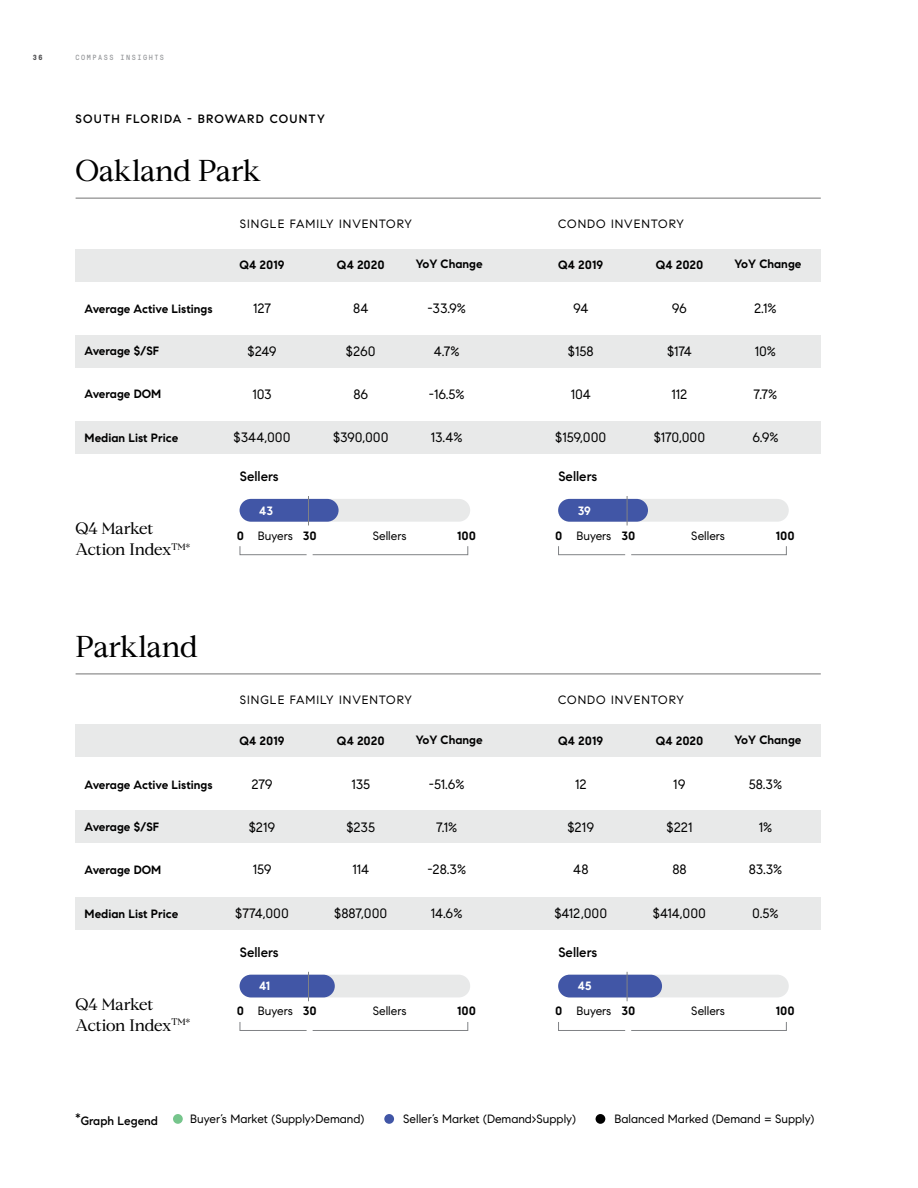
<style>
.page{position:relative;width:918px;height:1188px;background:#fff}
.page>*{position:absolute;margin:0;border:0;box-sizing:border-box;transform-origin:0 0}
.t1{font:30px "Compass Serif";letter-spacing:-.015em;color:#000}
.t2{font:16.5px/21px "Compass Serif";letter-spacing:-.02em;color:#000}
.t3{font:13.5px "Compass Sans";color:#000}
.t4{font:500 13.5px "Compass Sans";color:#000}
.t5{font:700 12px "Compass Sans";color:#000}
.t6{font:12px "Compass Sans";color:#000}
.t7{font:12px "Compass Sans";letter-spacing:.08em;color:#000}
.t8{font:500 12px "Compass Sans";letter-spacing:.09em;color:#000}
.t9{font:500 12px "Compass Sans";color:#000}
.t10{font:700 12px "Compass Sans";letter-spacing:-.015em;color:#fff}
.t11{font:500 9.6px "Compass Sans";color:#000}
.t12{font:7.5px "GT Pressura Mono";letter-spacing:.2em;color:#939598}
.t13{font:700 7.5px "GT Pressura Mono";color:#4d4d4f}
.s1{font-weight:700}
</style>
<div class="page">
<div style="left:173px;top:1114px;width:10px;height:10px;background:#76c58c;border-radius:50%"></div>
<div style="left:384px;top:1114px;width:10px;height:10px;background:#4156a6;border-radius:50%"></div>
<div style="left:596px;top:1114px;width:9px;height:10px;background:#000;border-radius:50%"></div>
<div style="left:76px;top:249px;width:745px;height:32px;background:#e8e9e9"></div>
<div style="left:76px;top:725px;width:745px;height:32px;background:#e8e9e9"></div>
<div style="left:240px;top:499px;width:230px;height:23px;background:#e8e9e9;border-radius:11px"></div>
<div style="left:558px;top:499px;width:231px;height:23px;background:#e8e9e9;border-radius:11px"></div>
<div style="left:240px;top:499px;width:99px;height:23px;background:#4156a6;border-radius:11px"></div>
<div style="left:558px;top:499px;width:90px;height:23px;background:#4156a6;border-radius:11px"></div>
<div style="left:76px;top:335px;width:745px;height:32px;background:#e8e9e9"></div>
<div style="left:76px;top:421px;width:745px;height:33px;background:#e8e9e9"></div>
<hr style="left:76px;top:198px;width:745px;height:1px;background:#737373">
<svg style="left:239px;top:546px;width:230px;height:9px"></svg>
<svg style="left:558px;top:546px;width:229px;height:9px"></svg>
<svg style="left:308px;top:496px;width:1px;height:29px"></svg>
<svg style="left:627px;top:496px;width:1px;height:29px"></svg>
<div style="left:240px;top:975px;width:230px;height:22px;background:#e8e9e9;border-radius:11px"></div>
<div style="left:558px;top:975px;width:231px;height:22px;background:#e8e9e9;border-radius:11px"></div>
<div style="left:240px;top:975px;width:95px;height:22px;background:#4156a6;border-radius:11px"></div>
<div style="left:558px;top:975px;width:104px;height:22px;background:#4156a6;border-radius:11px"></div>
<div style="left:76px;top:811px;width:745px;height:32px;background:#e8e9e9"></div>
<div style="left:76px;top:897px;width:745px;height:32px;background:#e8e9e9"></div>
<hr style="left:76px;top:674px;width:745px;height:1px;background:#737373">
<svg style="left:239px;top:1022px;width:230px;height:9px"></svg>
<svg style="left:558px;top:1022px;width:229px;height:9px"></svg>
<svg style="left:308px;top:972px;width:1px;height:29px"></svg>
<svg style="left:627px;top:972px;width:1px;height:29px"></svg>
<p class="t13" style="left:33px;top:52px;width:11px">36</p>
<p class="t12" style="left:76px;top:52px;width:90px">COMPASS INSIGHTS</p>
<p class="t8" style="left:76px;top:111px;width:251px">SOUTH FLORIDA - BROWARD COUNTY</p>
<h1 class="t1" style="left:76px;top:153px;width:187px">Oakland Park</h1>
<p class="t7" style="left:240px;top:217px;width:174px">SINGLE FAMILY INVENTORY</p>
<p class="t7" style="left:558px;top:217px;width:127px">CONDO INVENTORY</p>
<p class="t5" style="left:239px;top:258px;width:47px">Q4 2019</p>
<p class="t5" style="left:337px;top:258px;width:49px">Q4 2020</p>
<p class="t5" style="left:416px;top:257px;width:68px">YoY Change</p>
<p class="t5" style="left:558px;top:258px;width:47px">Q4 2019</p>
<p class="t5" style="left:656px;top:258px;width:49px">Q4 2020</p>
<p class="t5" style="left:735px;top:257px;width:68px">YoY Change</p>
<p class="t5" style="left:85px;top:301px;width:129px">Average Active Listings</p>
<p class="t3" style="left:253px;top:301px;width:19px">127</p>
<p class="t3" style="left:353px;top:301px;width:17px">84</p>
<p class="t3" style="left:427px;top:301px;width:40px">-33.9%</p>
<p class="t3" style="left:573px;top:301px;width:17px">94</p>
<p class="t3" style="left:672px;top:301px;width:17px">96</p>
<p class="t3" style="left:754px;top:301px;width:24px">2.1%</p>
<p class="t5" style="left:85px;top:344px;width:76px">Average $/SF</p>
<p class="t3" style="left:248px;top:343px;width:30px">$249</p>
<p class="t3" style="left:346px;top:343px;width:31px">$260</p>
<p class="t3" style="left:434px;top:343px;width:27px">4.7%</p>
<p class="t3" style="left:568px;top:343px;width:27px">$158</p>
<p class="t3" style="left:667px;top:343px;width:26px">$174</p>
<p class="t3" style="left:755px;top:343px;width:23px">10%</p>
<p class="t5" style="left:85px;top:387px;width:78px">Average DOM</p>
<p class="t3" style="left:252px;top:386px;width:21px">103</p>
<p class="t3" style="left:353px;top:386px;width:16px">86</p>
<p class="t3" style="left:429px;top:386px;width:37px">-16.5%</p>
<p class="t3" style="left:571px;top:386px;width:22px">104</p>
<p class="t3" style="left:672px;top:386px;width:17px">112</p>
<p class="t3" style="left:754px;top:386px;width:25px">7.7%</p>
<p class="t5" style="left:85px;top:431px;width:95px">Median List Price</p>
<p class="t3" style="left:234px;top:430px;width:59px">$344,000</p>
<p class="t3" style="left:333px;top:430px;width:57px">$390,000</p>
<p class="t3" style="left:431px;top:430px;width:33px">13.4%</p>
<p class="t3" style="left:555px;top:430px;width:53px">$159,000</p>
<p class="t3" style="left:654px;top:430px;width:53px">$170,000</p>
<p class="t3" style="left:752px;top:430px;width:28px">6.9%</p>
<p class="t4" style="left:240px;top:468px;width:40px">Sellers</p>
<p class="t4" style="left:558px;top:468px;width:40px">Sellers</p>
<h2 class="t2" style="left:76px;top:517px;width:116px">Q4 Market<br>Action Index<sup>TM*</sup></h2>
<h1 class="t1" style="left:76px;top:629px;width:124px">Parkland</h1>
<p class="t10" style="left:259px;top:503px;width:15px">43</p>
<p class="t10" style="left:578px;top:503px;width:15px">39</p>
<p class="t6" style="left:237px;top:528px;width:82px"><span class="s1">0</span> Buyers <span class="s1">30</span></p>
<p class="t6" style="left:373px;top:528px;width:35px">Sellers</p>
<p class="t5" style="left:457px;top:528px;width:20px">100</p>
<p class="t6" style="left:555px;top:528px;width:82px"><span class="s1">0</span> Buyers <span class="s1">30</span></p>
<p class="t6" style="left:691px;top:528px;width:35px">Sellers</p>
<p class="t5" style="left:776px;top:528px;width:20px">100</p>
<p class="t7" style="left:240px;top:692px;width:174px">SINGLE FAMILY INVENTORY</p>
<p class="t7" style="left:558px;top:692px;width:127px">CONDO INVENTORY</p>
<p class="t5" style="left:239px;top:733px;width:47px">Q4 2019</p>
<p class="t5" style="left:337px;top:733px;width:49px">Q4 2020</p>
<p class="t5" style="left:416px;top:733px;width:68px">YoY Change</p>
<p class="t5" style="left:558px;top:733px;width:47px">Q4 2019</p>
<p class="t5" style="left:656px;top:733px;width:49px">Q4 2020</p>
<p class="t5" style="left:735px;top:733px;width:68px">YoY Change</p>
<p class="t5" style="left:85px;top:777px;width:129px">Average Active Listings</p>
<p class="t3" style="left:251px;top:776px;width:23px">279</p>
<p class="t3" style="left:351px;top:776px;width:20px">135</p>
<p class="t3" style="left:429px;top:776px;width:37px">-51.6%</p>
<p class="t3" style="left:575px;top:776px;width:13px">12</p>
<p class="t3" style="left:673px;top:776px;width:14px">19</p>
<p class="t3" style="left:749px;top:776px;width:35px">58.3%</p>
<p class="t5" style="left:85px;top:820px;width:76px">Average $/SF</p>
<p class="t3" style="left:249px;top:819px;width:28px">$219</p>
<p class="t3" style="left:347px;top:819px;width:30px">$235</p>
<p class="t3" style="left:436px;top:819px;width:23px">7.1%</p>
<p class="t3" style="left:567px;top:819px;width:28px">$219</p>
<p class="t3" style="left:667px;top:819px;width:27px">$221</p>
<p class="t3" style="left:759px;top:819px;width:15px">1%</p>
<p class="t5" style="left:85px;top:862px;width:78px">Average DOM</p>
<p class="t3" style="left:253px;top:862px;width:20px">159</p>
<p class="t3" style="left:352px;top:862px;width:18px">114</p>
<p class="t3" style="left:427px;top:862px;width:40px">-28.3%</p>
<p class="t3" style="left:573px;top:862px;width:17px">48</p>
<p class="t3" style="left:672px;top:862px;width:16px">88</p>
<p class="t3" style="left:749px;top:862px;width:35px">83.3%</p>
<p class="t5" style="left:85px;top:906px;width:95px">Median List Price</p>
<p class="t3" style="left:235px;top:905px;width:55px">$774,000</p>
<p class="t3" style="left:334px;top:905px;width:55px">$887,000</p>
<p class="t3" style="left:431px;top:905px;width:33px">14.6%</p>
<p class="t3" style="left:554px;top:905px;width:54px">$412,000</p>
<p class="t3" style="left:653px;top:905px;width:55px">$414,000</p>
<p class="t3" style="left:752px;top:905px;width:28px">0.5%</p>
<p class="t4" style="left:240px;top:944px;width:40px">Sellers</p>
<p class="t4" style="left:558px;top:944px;width:40px">Sellers</p>
<h2 class="t2" style="left:76px;top:993px;width:116px">Q4 Market<br>Action Index<sup>TM*</sup></h2>
<p class="t10" style="left:259px;top:979px;width:12px">41</p>
<p class="t10" style="left:578px;top:979px;width:15px">45</p>
<p class="t6" style="left:237px;top:1004px;width:82px"><span class="s1">0</span> Buyers <span class="s1">30</span></p>
<p class="t6" style="left:373px;top:1004px;width:35px">Sellers</p>
<p class="t5" style="left:457px;top:1004px;width:20px">100</p>
<p class="t6" style="left:555px;top:1004px;width:82px"><span class="s1">0</span> Buyers <span class="s1">30</span></p>
<p class="t6" style="left:691px;top:1004px;width:35px">Sellers</p>
<p class="t5" style="left:776px;top:1004px;width:20px">100</p>
<p class="t11" style="left:76px;top:1110px;width:7px">*</p>
<p class="t9" style="left:81px;top:1114px;width:79px">Graph Legend</p>
<p class="t6" style="left:190px;top:1112px;width:175px">Buyer’s Market (Supply&gt;Demand)</p>
<p class="t6" style="left:403px;top:1112px;width:174px">Seller’s Market (Demand&gt;Supply)</p>
<p class="t6" style="left:614px;top:1112px;width:201px">Balanced Marked (Demand = Supply)</p>
</div>
